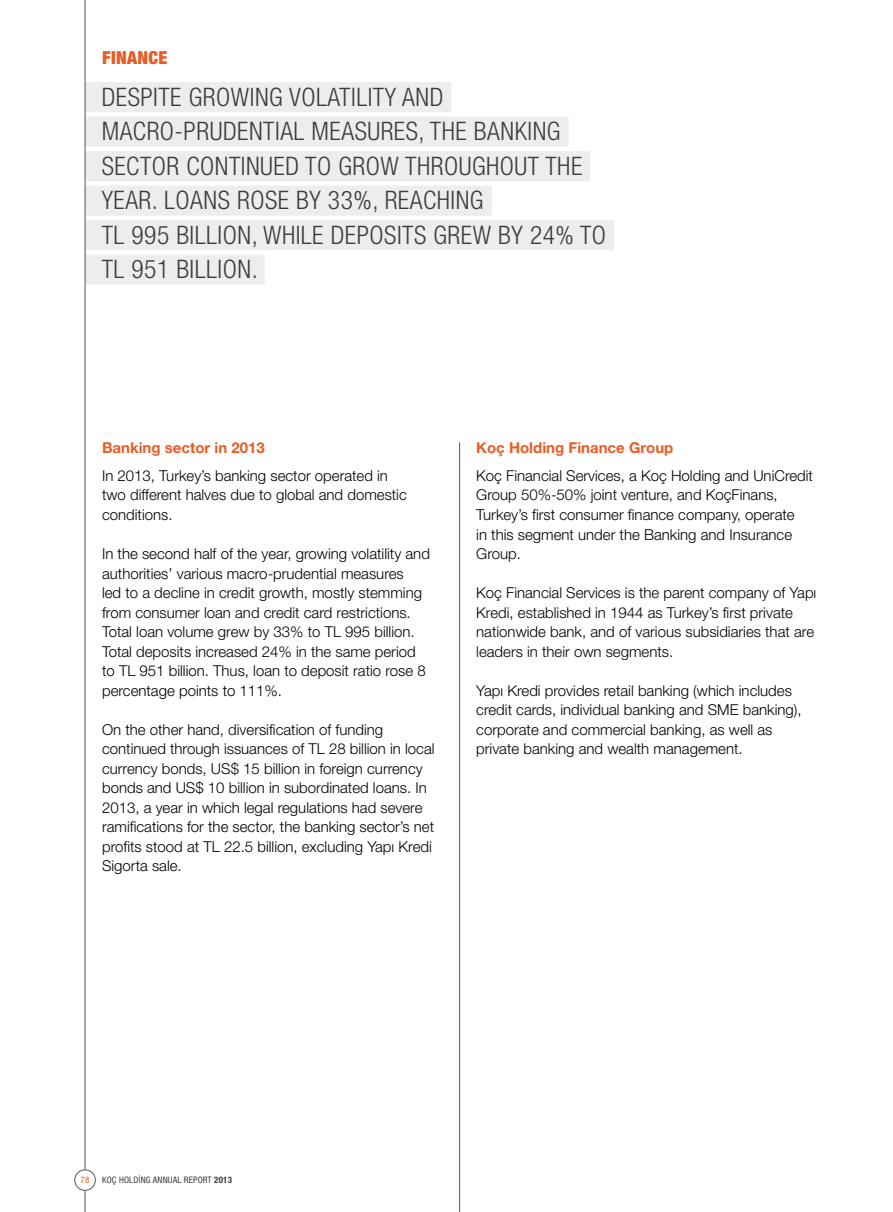
<style>
.page{position:relative;width:893px;height:1212px;background:#fff}
.page>*{position:absolute;margin:0;border:0;box-sizing:border-box;transform-origin:0 0}
.t1{font:300 condensed 25.5px/34.5px "Helvetica Neue LT Pro";letter-spacing:.02em;color:#3c3c3b}
.t2{font:900 condensed 18px "Helvetica Neue LT Pro";letter-spacing:.02em;color:#eb5b25}
.t3{font:300 15px/19.5px "Helvetica Neue LT Pro";color:#000}
.t4{font:700 15px "Helvetica Neue LT Pro";color:#eb5b25}
.t5{font:condensed 9px "Helvetica Neue LT Pro";letter-spacing:.02em;color:#3c3c3b}
.t6{font:condensed 9px "Helvetica Neue LT Pro";color:#eb5b25}
.s1{font-weight:700}
</style>
<div class="page">
<div style="left:85px;top:82px;width:366px;height:30px;background:#ededed"></div>
<div style="left:85px;top:117px;width:484px;height:30px;background:#ededed"></div>
<div style="left:85px;top:151px;width:505px;height:30px;background:#ededed"></div>
<div style="left:85px;top:186px;width:407px;height:30px;background:#ededed"></div>
<div style="left:85px;top:220px;width:529px;height:30px;background:#ededed"></div>
<div style="left:85px;top:255px;width:180px;height:30px;background:#ededed"></div>
<hr style="left:459px;top:442px;width:1px;height:770px;background:#575756">
<hr style="left:85px;top:0;width:1px;height:1212px;background:#575756">
<div style="left:75px;top:1170px;width:20px;height:20px;background:#fff;border-radius:50%"></div>
<div style="left:74px;top:1169px;width:22px;height:22px;border:1px solid #575756;border-radius:50%"></div>
<p class="t2" style="left:102px;top:46px;width:67px">FINANCE</p>
<h1 class="t1" style="left:102px;top:79px;width:506px">DESPITE GROWING VOLATILITY AND MACRO-PRUDENTIAL MEASURES, THE BANKING SECTOR CONTINUED TO GROW THROUGHOUT THE YEAR. LOANS ROSE BY 33%, REACHING<br>TL 995 BILLION, WHILE DEPOSITS GREW BY 24% TO TL 951 BILLION.</h1>
<p class="t4" style="left:102px;top:438px;width:164px">Banking sector in 2013</p>
<p class="t3" style="left:102px;top:466px;width:306px">In 2013, Turkey’s banking sector operated in two different halves due to global and domestic conditions.</p>
<p class="t3" style="left:102px;top:544px;width:329px">In the second half of the year, growing volatility and authorities’ various macro-prudential measures<br>led to a decline in credit growth, mostly stemming from consumer loan and credit card restrictions.<br>Total loan volume grew by 33% to TL 995 billion.<br>Total deposits increased 24% in the same period to TL 951 billion. Thus, loan to deposit ratio rose 8 percentage points to 111%.</p>
<p class="t3" style="left:102px;top:719px;width:334px">On the other hand, diversification of funding continued through issuances of TL 28 billion in local currency bonds, US$ 15 billion in foreign currency bonds and US$ 10 billion in subordinated loans. In 2013, a year in which legal regulations had severe ramifications for the sector, the banking sector’s net profits stood at TL 22.5 billion, excluding Yapı Kredi Sigorta sale.</p>
<p class="t4" style="left:476px;top:438px;width:199px">Koç Holding Finance Group</p>
<p class="t3" style="left:476px;top:466px;width:338px">Koç Financial Services, a Koç Holding and UniCredit Group 50%-50% joint venture, and KoçFinans, Turkey’s first consumer finance company, operate<br>in this segment under the Banking and Insurance Group.</p>
<p class="t3" style="left:476px;top:583px;width:342px">Koç Financial Services is the parent company of Yapı Kredi, established in 1944 as Turkey’s first private nationwide bank, and of various subsidiaries that are leaders in their own segments.</p>
<p class="t3" style="left:476px;top:680px;width:327px">Yapı Kredi provides retail banking (which includes credit cards, individual banking and SME banking), corporate and commercial banking, as well as private banking and wealth management.</p>
<p class="t6" style="left:81px;top:1175px;width:10px">78</p>
<p class="t5" style="left:102px;top:1175px;width:132px">KOÇ HOLDİNG ANNUAL REPORT <span class="s1">2013</span></p>
</div>
